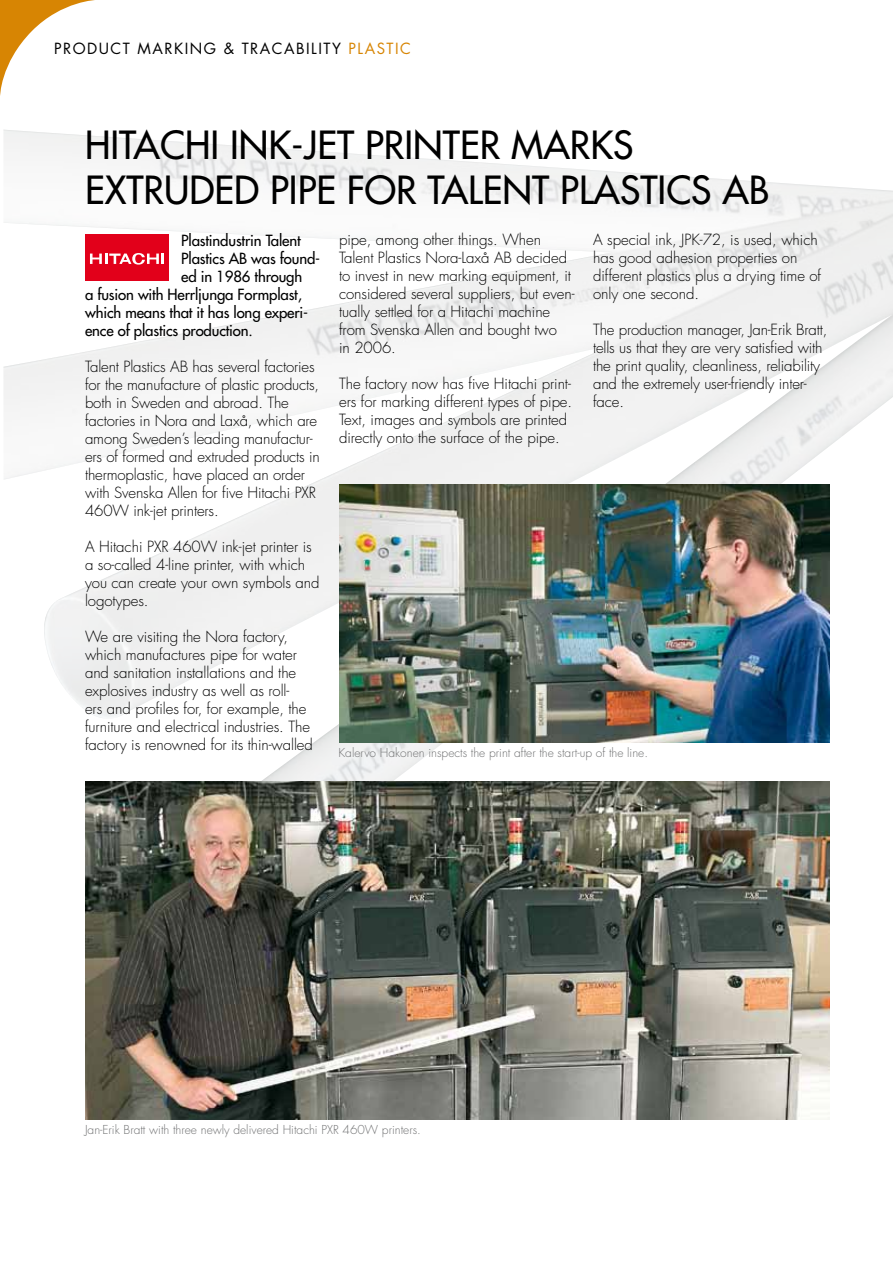
<style>
.page{position:relative;width:893px;height:1263px;background:#fff}
.page>*{position:absolute;margin:0;border:0;box-sizing:border-box;transform-origin:0 0}
.t1{font:37.8px/45.3px "Futura";color:#000}
.t2{font:300 15px/18px "Futura";letter-spacing:-.005em;color:#000}
.t3{font:15px "Futura";letter-spacing:-.01em;color:#000}
.t4{font:15px "Futura";letter-spacing:.1em;color:#000}
.t5{font:300 12px "Futura";color:#707172}
.s1{color:#d78503}
</style>
<div class="page">
<svg style="left:0;top:0;width:95px;height:96px"></svg>
<hr style="left:892px;top:128px;width:1px;height:1007px;background:#000">
<img style="left:892px;top:884px;width:1px;height:251px">
<img style="left:3px;top:130px;width:890px;height:754px">
<img style="left:85px;top:781px;width:744px;height:338px">
<img style="left:339px;top:485px;width:490px;height:258px">
<div style="left:85px;top:234px;width:83px;height:47px;background:#e2001a"></div>
<svg style="left:90px;top:253px;width:74px;height:12px"></svg>
<p class="t4" style="left:54px;top:38px;width:358px">PRODUCT MARKING &amp; TRACABILITY <span class="s1">PLASTIC</span></p>
<h1 class="t1" style="left:85px;top:122px;width:686px">Hitachi ink-jet printer marks extruded pipe for Talent Plastics AB</h1>
<p class="t3" style="left:181px;top:230px;width:121px">Plastindustrin Talent</p>
<p class="t3" style="left:181px;top:248px;width:141px">Plastics AB was found-</p>
<p class="t3" style="left:181px;top:266px;width:123px">ed in 1986 through</p>
<p class="t3" style="left:85px;top:284px;width:219px">a fusion with Herrljunga Formplast,</p>
<p class="t3" style="left:85px;top:302px;width:225px">which means that it has long experi-</p>
<p class="t3" style="left:85px;top:320px;width:169px">ence of plastics production.</p>
<p class="t2" style="left:85px;top:357px;width:236px">Talent Plastics AB has several factories for the manufacture of plastic products, both in Sweden and abroad. The factories in Nora and Laxå, which are among Sweden’s leading manufactur&shy;ers of formed and extruded products in thermoplastic, have placed an order with Svenska Allen for five Hitachi PXR 460W ink-jet printers.</p>
<p class="t2" style="left:85px;top:537px;width:236px">A Hitachi PXR 460W ink-jet printer is a so-called 4-line printer, with which you can create your own symbols and logotypes.</p>
<p class="t2" style="left:85px;top:627px;width:229px">We are visiting the Nora factory, which manufactures pipe for water and sanitation installations and the explosives industry as well as roll-<br>ers and profiles for, for example, the furniture and electrical industries. The factory is renowned for its thin-walled</p>
<p class="t2" style="left:339px;top:231px;width:237px">pipe, among other things. When<br>Talent Plastics Nora-Laxå AB decided to invest in new marking equipment, it considered several suppliers, but even&shy;tually settled for a Hitachi machine from Svenska Allen and bought two<br>in 2006.</p>
<p class="t2" style="left:339px;top:375px;width:235px">The factory now has five Hitachi print&shy;ers for marking different types of pipe.<br>Text, images and symbols are printed directly onto the surface of the pipe.</p>
<p class="t2" style="left:593px;top:231px;width:230px">A special ink, JPK-72, is used, which has good adhesion properties on different plastics plus a drying time of only one second.</p>
<p class="t2" style="left:593px;top:321px;width:236px">The production manager, Jan-Erik Bratt, tells us that they are very satisfied with the print quality, cleanliness, reliability and the extremely user-friendly inter&shy;face.</p>
<p class="t5" style="left:338px;top:745px;width:311px">Kalervo Hakonen inspects the print after the start-up of the line.</p>
<p class="t5" style="left:85px;top:1122px;width:337px">Jan-Erik Bratt with three newly delivered Hitachi PXR 460W printers.</p>
</div>
